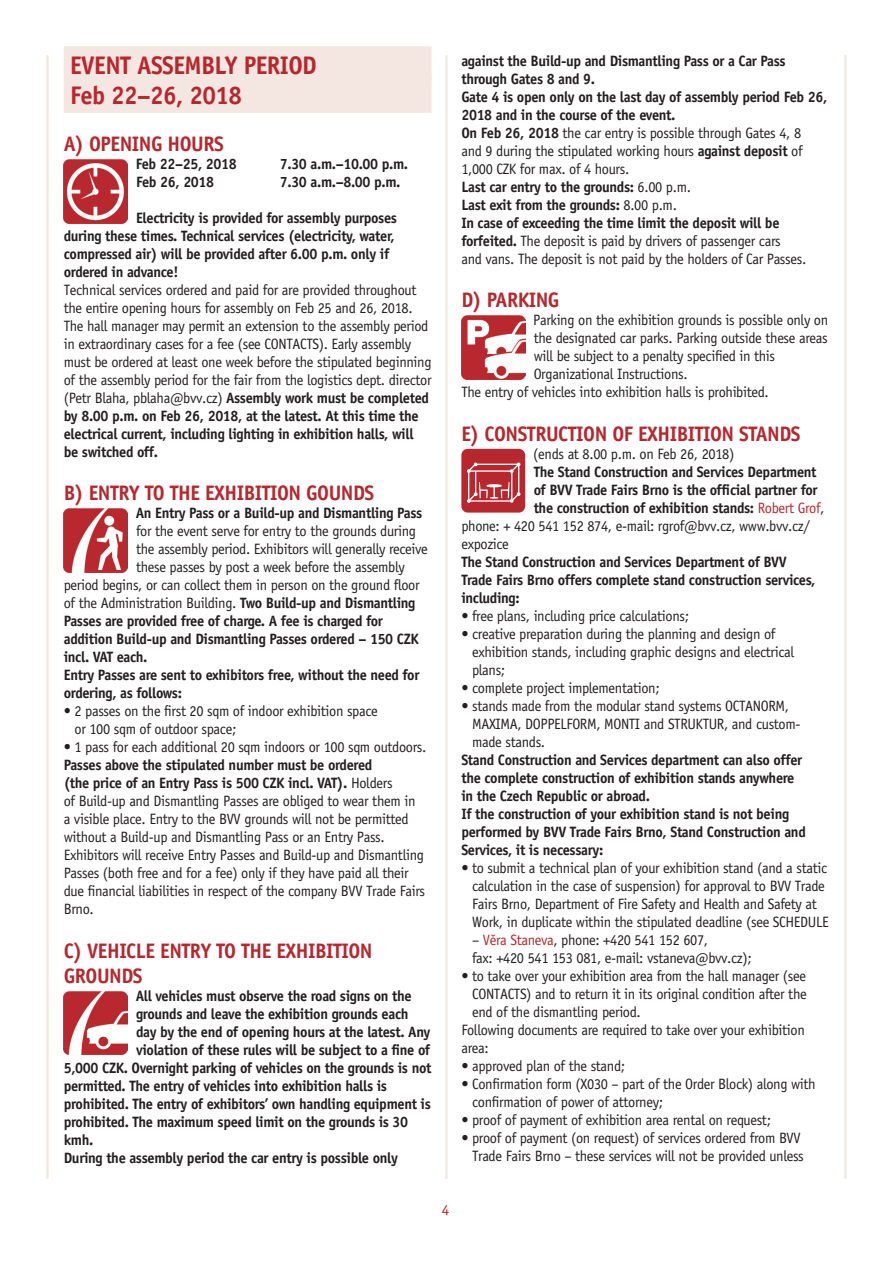
<style>
.page{position:relative;width:893px;height:1263px;background:#fff}
.page>*{position:absolute;margin:0;border:0;box-sizing:border-box;transform-origin:0 0}
.t1{font:700 25.5px/30.6px "ITC Officina Sans CE";letter-spacing:-.025em;color:#b7282e;scale:.96 1}
.t2{font:700 21px/25.2px "ITC Officina Sans CE";letter-spacing:-.025em;color:#b7282e;scale:.96 1}
.t3{font:15px/18px "ITC Officina Sans CE";letter-spacing:-.025em;color:#231f20;scale:.96 1}
.t4{font:700 15px/18px "ITC Officina Sans CE";letter-spacing:-.025em;color:#231f20;scale:.96 1}
.t5{font:15px "ITC Officina Sans CE";color:#b7282e}
.s1{font-weight:700}
.s2{font-weight:400}
.s3{font-weight:400;color:#b7282e}
.s4{color:#b7282e}
</style>
<div class="page">
<hr style="left:445px;top:56px;width:3px;height:1122px;background:#f4e7e1">
<hr style="left:46px;top:56px;width:3px;height:1122px;background:#f4e7e1">
<hr style="left:844px;top:56px;width:3px;height:1122px;background:#f4e7e1">
<div style="left:64px;top:46px;width:368px;height:36px;background:#f4e7e1"></div>
<div style="left:64px;top:77px;width:368px;height:36px;background:#f4e7e1"></div>
<img style="left:64px;top:159px;width:64px;height:64px">
<img style="left:64px;top:509px;width:64px;height:63px">
<img style="left:64px;top:991px;width:64px;height:64px">
<img style="left:461px;top:316px;width:64px;height:63px">
<svg style="left:461px;top:449px;width:64px;height:64px;background:#c1484d"></svg>
<h1 class="t1" style="left:70px;top:50px;width:258px">EVENT ASSEMBLY PERIOD<br>Feb 22–26, 2018</h1>
<h2 class="t2" style="left:64px;top:132px;width:168px">A) OPENING HOURS</h2>
<p class="t4" style="left:136px;top:155px;width:107px">Feb 22–25, 2018</p>
<p class="t4" style="left:280px;top:155px;width:135px">7.30 a.m.–10.00 p.m.</p>
<p class="t4" style="left:136px;top:173px;width:83px">Feb 26, 2018</p>
<p class="t4" style="left:280px;top:173px;width:127px">7.30 a.m.–8.00 p.m.</p>
<p class="t4" style="left:64px;top:209px;width:349px;text-indent:72px">Electricity is provided for assembly purposes during these times. Technical services (electricity, water, compressed air) will be provided after 6.00 p.m. only if ordered in advance!</p>
<p class="t3" style="left:64px;top:281px;width:385px">Technical services ordered and paid for are provided throughout the entire opening hours for assembly on Feb 25 and 26, 2018.<br>The hall manager may permit an extension to the assembly period in extraordinary cases for a fee (see CONTACTS). Early assembly must be ordered at least one week before the stipulated beginning of the assembly period for the fair from the logistics dept. director (Petr Blaha, pblaha@bvv.cz) <span class="s1">Assembly work must be completed by 8.00 p.m. on Feb 26, 2018, at the latest. At this time the electrical current, including lighting in exhibition halls, will be switched off.</span></p>
<h2 class="t2" style="left:64px;top:481px;width:325px">B) ENTRY TO THE EXHIBITION GOUNDS</h2>
<p class="t4" style="left:136px;top:504px;width:300px">An Entry Pass or a Build-up and Dismantling Pass</p>
<p class="t3" style="left:136px;top:522px;width:293px">for the event serve for entry to the grounds during</p>
<p class="t3" style="left:136px;top:540px;width:306px">the assembly period. Exhibitors will generally receive</p>
<p class="t3" style="left:136px;top:558px;width:281px">these passes by post a week before the assembly</p>
<p class="t3" style="left:64px;top:576px;width:372px">period begins, or can collect them in person on the ground floor</p>
<p class="t3" style="left:64px;top:594px;width:368px">of the Administration Building. <span class="s1">Two Build-up and Dismantling</span></p>
<p class="t4" style="left:64px;top:612px;width:334px">Passes are provided free of charge. A fee is charged for</p>
<p class="t4" style="left:64px;top:630px;width:371px">addition Build-up and Dismantling Passes ordered – 150 CZK</p>
<p class="t4" style="left:64px;top:648px;width:89px">incl. VAT each.</p>
<p class="t4" style="left:64px;top:666px;width:372px">Entry Passes are sent to exhibitors free, without the need for</p>
<p class="t4" style="left:64px;top:684px;width:125px">ordering, as follows:</p>
<p class="t3" style="left:75px;top:702px;width:317px;text-indent:-11px">• 2 passes on the first 20 sqm of indoor exhibition space or 100 sqm of outdoor space;</p>
<p class="t3" style="left:64px;top:738px;width:379px">• 1 pass for each additional 20 sqm indoors or 100 sqm outdoors.</p>
<p class="t3" style="left:64px;top:756px;width:378px"><span class="s1">Passes above the stipulated number must be ordered<br>(the price of an Entry Pass is 500 CZK incl. VAT).</span> Holders<br>of Build-up and Dismantling Passes are obliged to wear them in a visible place. Entry to the BVV grounds will not be permitted without a Build-up and Dismantling Pass or an Entry Pass.<br>Exhibitors will receive Entry Passes and Build-up and Dismantling Passes (both free and for a fee) only if they have paid all their due financial liabilities in respect of the company BVV Trade Fairs Brno.</p>
<h2 class="t2" style="left:64px;top:938px;width:323px">C) VEHICLE ENTRY TO THE EXHIBITION<br>GROUNDS</h2>
<p class="t4" style="left:136px;top:987px;width:289px">All vehicles must observe the road signs on the</p>
<p class="t4" style="left:136px;top:1005px;width:285px">grounds and leave the exhibition grounds each</p>
<p class="t4" style="left:136px;top:1023px;width:308px">day by the end of opening hours at the latest. Any</p>
<p class="t4" style="left:136px;top:1041px;width:308px">violation of these rules will be subject to a fine of</p>
<p class="t4" style="left:64px;top:1059px;width:384px">5,000 CZK. Overnight parking of vehicles on the grounds is not</p>
<p class="t4" style="left:64px;top:1077px;width:338px">permitted. The entry of vehicles into exhibition halls is</p>
<p class="t4" style="left:64px;top:1095px;width:384px">prohibited. The entry of exhibitors’ own handling equipment is</p>
<p class="t4" style="left:64px;top:1113px;width:360px">prohibited. The maximum speed limit on the grounds is 30</p>
<p class="t4" style="left:64px;top:1131px;width:32px">kmh.</p>
<p class="t4" style="left:64px;top:1149px;width:350px">During the assembly period the car entry is possible only</p>
<p class="t4" style="left:461px;top:52px;width:383px">against the Build-up and Dismantling Pass or a Car Pass through Gates 8 and 9.<br>Gate 4 is open only on the last day of assembly period Feb 26, 2018 and in the course of the event.<br>On Feb 26, 2018 <span class="s2">the car entry is possible through Gates 4, 8<br>and 9 during the stipulated working hours</span> against deposit <span class="s2">of 1,000 CZK for max. of 4 hours.<br></span>Last car entry to the grounds: <span class="s2">6.00 p.m.<br></span>Last exit from the grounds: <span class="s2">8.00 p.m.<br></span>In case of exceeding the time limit the deposit will be forfeited. <span class="s2">The deposit is paid by drivers of passenger cars<br>and vans. The deposit is not paid by the holders of Car Passes.</span></p>
<h2 class="t2" style="left:461px;top:288px;width:104px">D) PARKING</h2>
<p class="t3" style="left:533px;top:311px;width:309px">Parking on the exhibition grounds is possible only on</p>
<p class="t3" style="left:534px;top:329px;width:308px">the designated car parks. Parking outside these areas</p>
<p class="t3" style="left:534px;top:347px;width:253px">will be subject to a penalty specified in this</p>
<p class="t3" style="left:534px;top:365px;width:162px">Organizational Instructions.</p>
<p class="t3" style="left:461px;top:383px;width:322px">The entry of vehicles into exhibition halls is prohibited.</p>
<h2 class="t2" style="left:461px;top:421px;width:355px">E) CONSTRUCTION OF EXHIBITION STANDS</h2>
<p class="t3" style="left:533px;top:445px;width:211px">(ends at 8.00 p.m. on Feb 26, 2018)</p>
<p class="t4" style="left:534px;top:463px;width:296px">The Stand Construction and Services Department</p>
<p class="t4" style="left:534px;top:481px;width:297px">of BVV Trade Fairs Brno is the official partner for</p>
<p class="t4" style="left:534px;top:499px;width:304px">the construction of exhibition stands: <span class="s3">Robert Grof</span><span class="s2">,</span></p>
<p class="t3" style="left:461px;top:517px;width:364px">phone: + 420 541 152 874, e-mail: rgrof@bvv.cz, www.bvv.cz/</p>
<p class="t3" style="left:461px;top:535px;width:51px">expozice</p>
<p class="t4" style="left:461px;top:553px;width:370px">The Stand Construction and Services Department of BVV<br>Trade Fairs Brno offers complete stand construction services, including:</p>
<p class="t3" style="left:461px;top:607px;width:239px">• free plans, including price calculations;</p>
<p class="t3" style="left:472px;top:625px;width:337px;text-indent:-11px">• creative preparation during the planning and design of exhibition stands, including graphic designs and electrical plans;</p>
<p class="t3" style="left:461px;top:679px;width:208px">• complete project implementation;</p>
<p class="t3" style="left:472px;top:697px;width:344px;text-indent:-11px">• stands made from the modular stand systems OCTANORM,<br>MAXIMA, DOPPELFORM, MONTI and STRUKTUR, and custom&shy;made stands.</p>
<p class="t4" style="left:461px;top:751px;width:360px">Stand Construction and Services department can also offer the complete construction of exhibition stands anywhere in the Czech Republic or abroad.<br>If the construction of your exhibition stand is not being performed by BVV Trade Fairs Brno, Stand Construction and Services, it is necessary:</p>
<p class="t3" style="left:472px;top:859px;width:373px;text-indent:-11px">• to submit a technical plan of your exhibition stand (and a static calculation in the case of suspension) for approval to BVV Trade Fairs Brno, Department of Fire Safety and Health and Safety at Work, in duplicate within the stipulated deadline (see SCHEDULE</p>
<p class="t3" style="left:472px;top:931px;width:293px">– <span class="s4">Věra Staneva</span>, phone: +420 541 152 607,<br>fax: +420 541 153 081, e-mail: vstaneva@bvv.cz);</p>
<p class="t3" style="left:461px;top:967px;width:361px">• to take over your exhibition area from the hall manager (see</p>
<p class="t3" style="left:472px;top:985px;width:350px">CONTACTS) and to return it in its original condition after the</p>
<p class="t3" style="left:472px;top:1003px;width:177px">end of the dismantling period.</p>
<p class="t3" style="left:461px;top:1021px;width:359px">Following documents are required to take over your exhibition</p>
<p class="t3" style="left:461px;top:1039px;width:30px">area:</p>
<p class="t3" style="left:461px;top:1057px;width:172px">• approved plan of the stand;</p>
<p class="t3" style="left:472px;top:1075px;width:359px;text-indent:-11px">• Confirmation form (X030 – part of the Order Block) along with confirmation of power of attorney;</p>
<p class="t3" style="left:461px;top:1111px;width:324px">• proof of payment of exhibition area rental on request;</p>
<p class="t3" style="left:461px;top:1129px;width:358px;text-align:right">• proof of payment (on request) of services ordered from BVV<br>Trade Fairs Brno – these services will not be provided unless</p>
<p class="t5" style="left:442px;top:1201px;width:9px">4</p>
</div>
